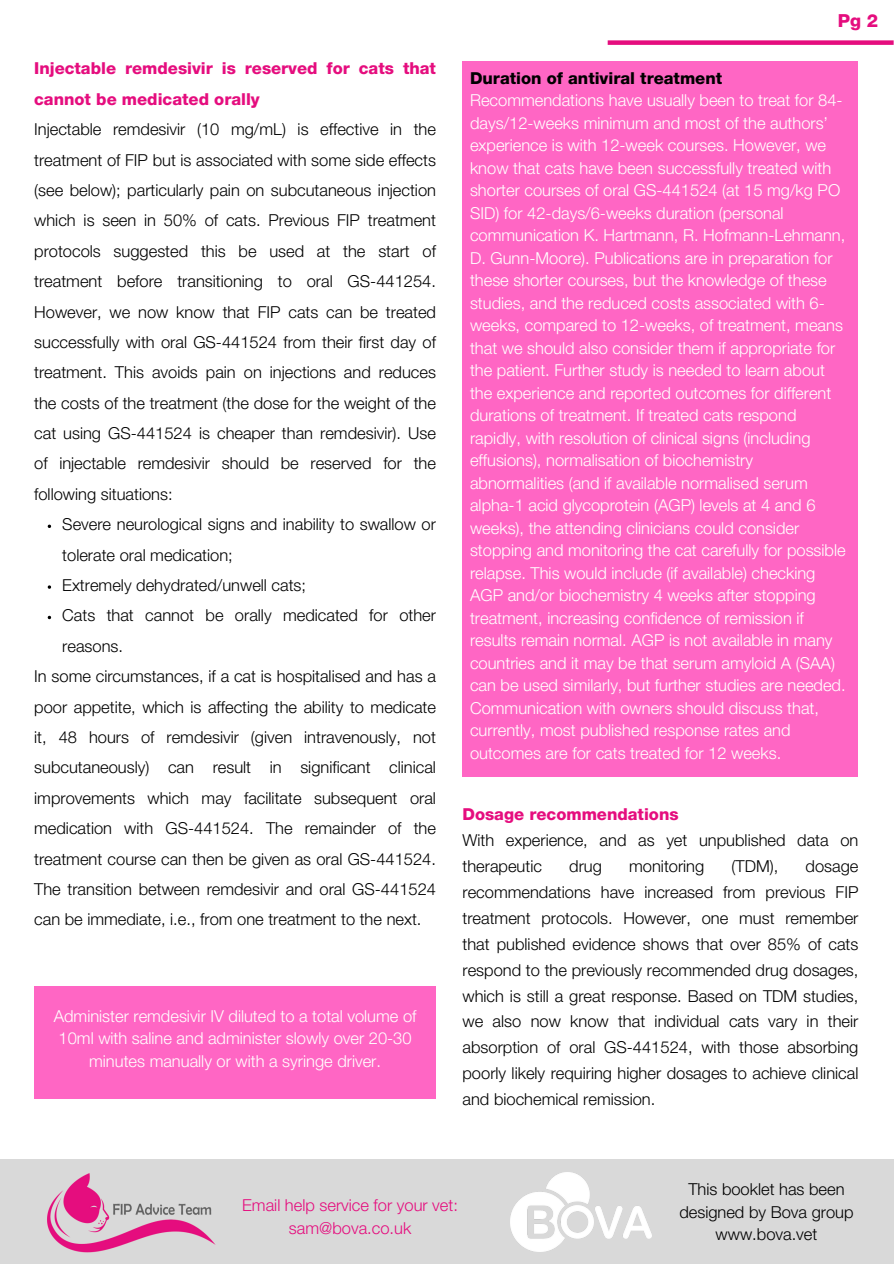
<style>
.page{position:relative;width:894px;height:1264px;background:#fff}
.page>*{position:absolute;margin:0;border:0;box-sizing:border-box;transform-origin:0 0}
.t1{font:800 18px "Helvetica Neue LT Std";color:#e50d7e}
.t2{font:300 16.5px/30.3px "Helvetica Neue LT Std";color:#000}
.t3{font:300 16.5px/22.5px "Helvetica Neue LT Std";color:#fff}
.t4{font:800 16.5px/30.3px "Helvetica Neue LT Std";color:#e50d7e}
.t5{font:300 16.5px/22.5px "Helvetica Neue LT Std";color:#e50d7e;text-align:center}
.t6{font:800 16.5px "Helvetica Neue LT Std";color:#000}
</style>
<div class="page">
<div style="left:462px;top:61px;width:395px;height:716px;background:#ff66c4"></div>
<div style="left:0;top:1158px;width:893px;height:105px;background:#d9d9d9"></div>
<img style="left:47px;top:1173px;width:169px;height:80px">
<img style="left:510px;top:1172px;width:141px;height:79px">
<div style="left:607px;top:40px;width:286px;height:5px;background:#e50d7e"></div>
<div style="left:34px;top:985px;width:402px;height:113px;background:#ff66c4"></div>
<svg style="left:48px;top:524px;width:3px;height:4px"></svg>
<p class="t4" style="left:34px;top:56px;width:403px">Injectable remdesivir is reserved for cats that cannot be medicated orally</p>
<p class="t2" style="left:34px;top:116px;width:403px;text-align:justify">Injectable remdesivir (10 mg/mL) is effective in the treatment of FIP but is associated with some side effects (see below); particularly pain on subcutaneous injection which is seen in 50% of cats. Previous FIP treatment protocols suggested this be used at the start of treatment before transitioning to oral GS-441254.<br>However, we now know that FIP cats can be treated successfully with oral GS-441524 from their first day of treatment. This avoids pain on injections and reduces the costs of the treatment (the dose for the weight of the cat using GS-441524 is cheaper than remdesivir). Use of injectable remdesivir should be reserved for the following situations:</p>
<p class="t2" style="left:62px;top:511px;width:375px">Severe neurological signs and inability to swallow or tolerate oral medication;</p>
<p class="t2" style="left:62px;top:572px;width:245px">Extremely dehydrated/unwell cats;</p>
<p class="t2" style="left:62px;top:602px;width:375px">Cats that cannot be orally medicated for other reasons.</p>
<p class="t2" style="left:34px;top:663px;width:403px;text-align:justify">In some circumstances, if a cat is hospitalised and has a poor appetite, which is affecting the ability to medicate it, 48 hours of remdesivir (given intravenously, not subcutaneously) can result in significant clinical improvements which may facilitate subsequent oral medication with GS-441524. The remainder of the treatment course can then be given as oral GS-441524.<br>The transition between remdesivir and oral GS-441524 can be immediate, i.e., from one treatment to the next.</p>
<p class="t3" style="left:54px;top:1007px;width:364px;text-align:center">Administer remdesivir IV diluted to a total volume of<br>10ml with saline and administer slowly over 20-30 minutes manually or with a syringe driver.</p>
<p class="t1" style="left:837px;top:14px;width:42px">Pg 2</p>
<p class="t6" style="left:470px;top:72px;width:253px">Duration of antiviral treatment</p>
<p class="t3" style="left:470px;top:91px;width:377px">Recommendations have usually been to treat for 84- days/12-weeks minimum and most of the authors’ experience is with 12-week courses. However, we know that cats have been successfully treated with shorter courses of oral GS-441524 (at 15 mg/kg PO SID) for 42-days/6-weeks duration (personal communication K. Hartmann, R. Hofmann-Lehmann, D. Gunn-Moore). Publications are in preparation for these shorter courses, but the knowledge of these studies, and the reduced costs associated with 6- weeks, compared to 12-weeks, of treatment, means that we should also consider them if appropriate for the patient. Further study is needed to learn about the experience and reported outcomes for different durations of treatment. If treated cats respond rapidly, with resolution of clinical signs (including effusions), normalisation of biochemistry abnormalities (and if available normalised serum alpha-1 acid glycoprotein (AGP) levels at 4 and 6 weeks), the attending clinicians could consider stopping and monitoring the cat carefully for possible relapse. This would include (if available) checking AGP and/or biochemistry 4 weeks after stopping treatment, increasing confidence of remission if results remain normal. AGP is not available in many countries and it may be that serum amyloid A (SAA) can be used similarly, but further studies are needed.</p>
<p class="t3" style="left:470px;top:699px;width:350px">Communication with owners should discuss that, currently, most published response rates and outcomes are for cats treated for 12 weeks.</p>
<h1 class="t4" style="left:462px;top:801px;width:217px">Dosage recommendations</h1>
<p class="t2" style="left:462px;top:829px;width:397px;line-height:25.8px">With experience, and as yet unpublished data on therapeutic</p>
<p class="t2" style="left:569px;top:853px;width:34px">drug</p>
<p class="t2" style="left:629px;top:853px;width:77px">monitoring</p>
<p class="t2" style="left:731px;top:853px;width:48px">(TDM),</p>
<p class="t2" style="left:462px;top:855px;width:397px;line-height:25.8px;text-align:justify;text-indent:343px">dosage recommendations have increased from previous FIP treatment protocols. However, one must remember that published evidence shows that over 85% of cats respond to the previously recommended drug dosages, which is still a great response. Based on TDM studies, we also now know that individual cats vary in their absorption of oral GS-441524, with those absorbing poorly likely requiring higher dosages to achieve clinical and biochemical remission.</p>
<p class="t5" style="left:242px;top:1196px;width:217px">Email help service for your vet: sam@bova.co.uk</p>
<p class="t2" style="left:679px;top:1180px;width:176px;line-height:22.5px;text-align:center">This booklet has been designed by Bova group</p>
<p class="t2" style="left:715px;top:1221px;width:103px">www.bova.vet</p>
</div>
